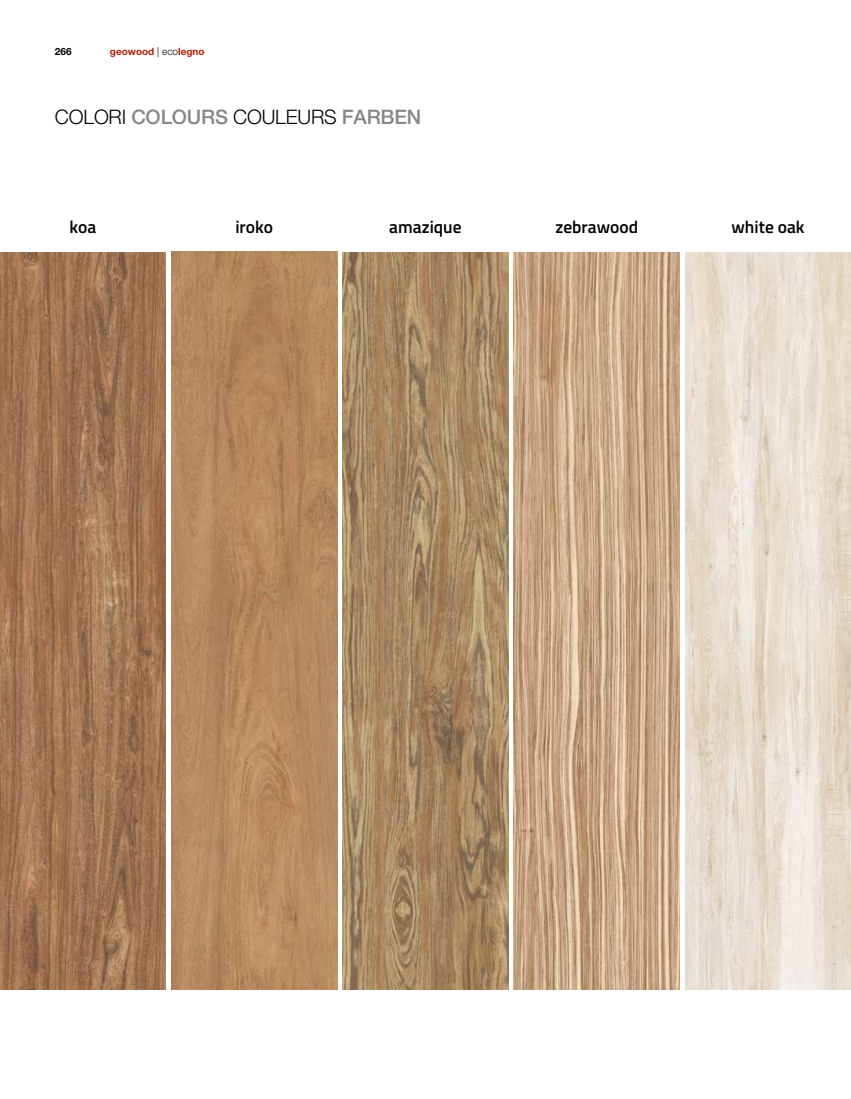
<style>
.page{position:relative;width:851px;height:1099px;background:#fff}
.page>*{position:absolute;margin:0;border:0;box-sizing:border-box;transform-origin:0 0}
.t1{font:300 20px "Helvetica Neue LT Std";letter-spacing:-.01em;color:#000}
.t2{font:600 17.5px "Titillium";color:#000}
.t3{font:700 10px "Helvetica Neue LT Std";color:#b12009}
.t4{font:700 10px "Helvetica Neue LT Std";color:#000}
.s1{font-weight:300;color:#000}
.s2{font-weight:500;color:#878787}
</style>
<div class="page">
<img style="left:0;top:252px;width:166px;height:737px">
<img style="left:171px;top:252px;width:166px;height:737px">
<img style="left:514px;top:252px;width:165px;height:737px">
<img style="left:342px;top:252px;width:166px;height:737px">
<img style="left:685px;top:252px;width:165px;height:737px">
<p class="t4" style="left:55px;top:45px;width:18px">266</p>
<p class="t3" style="left:110px;top:45px;width:96px">geowood <span class="s1">| eco</span>legno</p>
<p class="t1" style="left:55px;top:105px;width:368px">COLORI <span class="s2">COLOURS</span> COULEURS <span class="s2">FARBEN</span></p>
<p class="t2" style="left:69px;top:214px;width:28px">koa</p>
<p class="t2" style="left:235px;top:214px;width:39px">iroko</p>
<p class="t2" style="left:389px;top:214px;width:74px">amazique</p>
<p class="t2" style="left:555px;top:214px;width:84px">zebrawood</p>
<p class="t2" style="left:731px;top:214px;width:75px">white oak</p>
</div>
